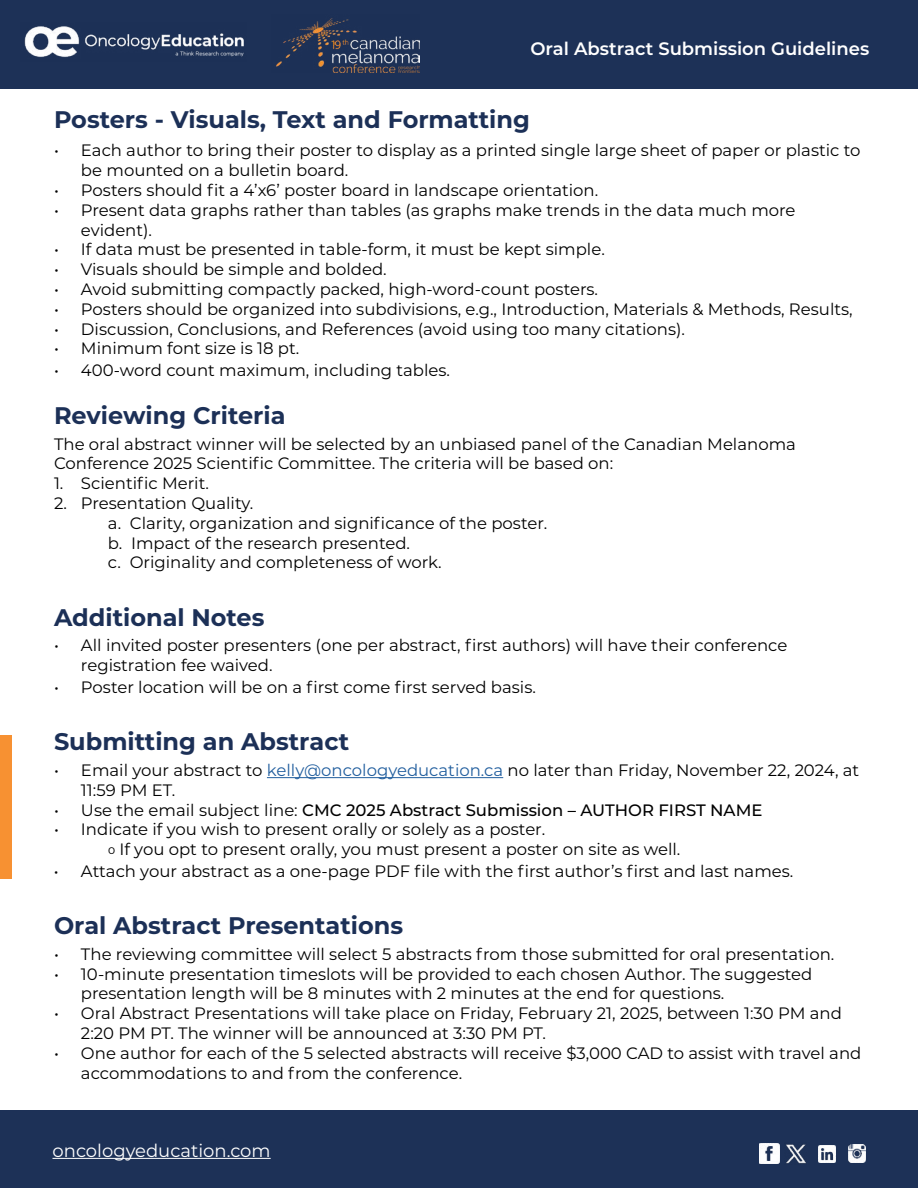
<style>
.page{position:relative;width:918px;height:1188px;background:#fff}
.page>*{position:absolute;margin:0;border:0;box-sizing:border-box;transform-origin:0 0}
.t1{font:700 24px "Montserrat";color:#1c3057}
.t2{font:600 18px "Montserrat";color:#fff}
.t3{font:18px "Montserrat";color:#fff}
.t4{font:16.5px/19.8px "Montserrat";color:#000}
.t5{font:500 16.5px "Montserrat";color:#000}
.s1{color:#215e9e}
.s2{font-weight:400}
.s3{font-size:16.2px}
</style>
<div class="page">
<div style="left:0;top:0;width:918px;height:89px;background:#1d3157"></div>
<img style="left:24px;top:26px;width:220px;height:31px">
<img style="left:276px;top:18px;width:143px;height:55px">
<hr style="left:267px;top:777px;width:236px;height:1px;background:#215e9e">
<div style="left:0;top:1110px;width:918px;height:78px;background:#1d3157"></div>
<hr style="left:52px;top:1158px;width:219px;height:1px;background:#fff">
<img style="left:759px;top:1143px;width:20px;height:21px">
<img style="left:786px;top:1144px;width:20px;height:20px">
<img style="left:819px;top:1145px;width:16px;height:17px">
<img style="left:848px;top:1145px;width:18px;height:17px">
<div style="left:0;top:735px;width:12px;height:143px;background:#f79132"></div>
<p class="t2" style="left:530px;top:36px;width:340px">Oral Abstract Submission Guidelines</p>
<h1 class="t1" style="left:54px;top:102px;width:477px">Posters - Visuals, Text and Formatting</h1>
<p class="t4" style="left:81px;top:140px;width:781px;text-indent:-27px">• Each author to bring their poster to display as a printed single large sheet of paper or plastic to be mounted on a bulletin board.</p>
<p class="t4" style="left:54px;top:180px;width:546px">• Posters should fit a 4’x6’ poster board in landscape orientation.</p>
<p class="t4" style="left:81px;top:199px;width:716px;text-indent:-27px">• Present data graphs rather than tables (as graphs make trends in the data much more evident).</p>
<p class="t4" style="left:54px;top:239px;width:552px">• If data must be presented in table-form, it must be kept simple.</p>
<p class="t4" style="left:54px;top:259px;width:334px">• Visuals should be simple and bolded.</p>
<p class="t4" style="left:54px;top:279px;width:546px">• Avoid submitting compactly packed, high-word-count posters.</p>
<p class="t4" style="left:54px;top:298px;width:800px">• Posters should be organized into subdivisions, e.g., Introduction, Materials &amp; Methods, Results,</p>
<p class="t4" style="left:54px;top:318px;width:633px">• Discussion, Conclusions, and References (avoid using too many citations).</p>
<p class="t4" style="left:54px;top:338px;width:247px">• Minimum font size is 18 pt.</p>
<p class="t4" style="left:54px;top:360px;width:398px">• 400-word count maximum, including tables.</p>
<h1 class="t1" style="left:54px;top:398px;width:233px">Reviewing Criteria</h1>
<p class="t4" style="left:54px;top:433px;width:743px">The oral abstract winner will be selected by an unbiased panel of the Canadian Melanoma<br>Conference 2025 Scientific Committee. The criteria will be based on:</p>
<p class="t4" style="left:54px;top:473px;width:157px">1. Scientific Merit.</p>
<p class="t4" style="left:108px;top:493px;width:441px;text-indent:-54px">2. Presentation Quality.<br>a. Clarity, organization and significance of the poster. b. Impact of the research presented.<br>c. Originality and completeness of work.</p>
<h1 class="t1" style="left:54px;top:600px;width:212px">Additional Notes</h1>
<p class="t4" style="left:81px;top:635px;width:708px;text-indent:-27px">• All invited poster presenters (one per abstract, first authors) will have their conference registration fee waived.</p>
<p class="t4" style="left:54px;top:677px;width:483px">• Poster location will be on a first come first served basis.</p>
<h1 class="t1" style="left:54px;top:725px;width:297px">Submitting an Abstract</h1>
<p class="t4" style="left:81px;top:760px;width:780px;text-indent:-27px">• Email your abstract to <span class="s1">kelly@oncologyeducation.ca</span> no later than Friday, November 22, 2024, at<br>11:59 PM ET.</p>
<p class="t5" style="left:54px;top:798px;width:710px"><span class="s2">• Use the email subject line:</span> CMC 2025 Abstract Submission – AUTHOR FIRST NAME</p>
<p class="t4" style="left:108px;top:819px;width:574px;text-indent:-54px">• Indicate if you wish to present orally or solely as a poster.<br><span class="s3">0</span> If you opt to present orally, you must present a poster on site as well.</p>
<p class="t4" style="left:54px;top:860px;width:741px">• Attach your abstract as a one-page PDF file with the first author’s first and last names.</p>
<h1 class="t1" style="left:54px;top:909px;width:351px">Oral Abstract Presentations</h1>
<p class="t4" style="left:54px;top:944px;width:782px">• The reviewing committee will select 5 abstracts from those submitted for oral presentation.</p>
<p class="t4" style="left:81px;top:963px;width:733px;text-indent:-27px">• 10-minute presentation timeslots will be provided to each chosen Author. The suggested presentation length will be 8 minutes with 2 minutes at the end for questions.</p>
<p class="t4" style="left:81px;top:1003px;width:763px;text-indent:-27px">• Oral Abstract Presentations will take place on Friday, February 21, 2025, between 1:30 PM and<br>2:20 PM PT. The winner will be announced at 3:30 PM PT.</p>
<p class="t4" style="left:81px;top:1043px;width:782px;text-indent:-27px">• One author for each of the 5 selected abstracts will receive $3,000 CAD to assist with travel and accommodations to and from the conference.</p>
<p class="t3" style="left:52px;top:1138px;width:220px">oncologyeducation.com</p>
</div>
